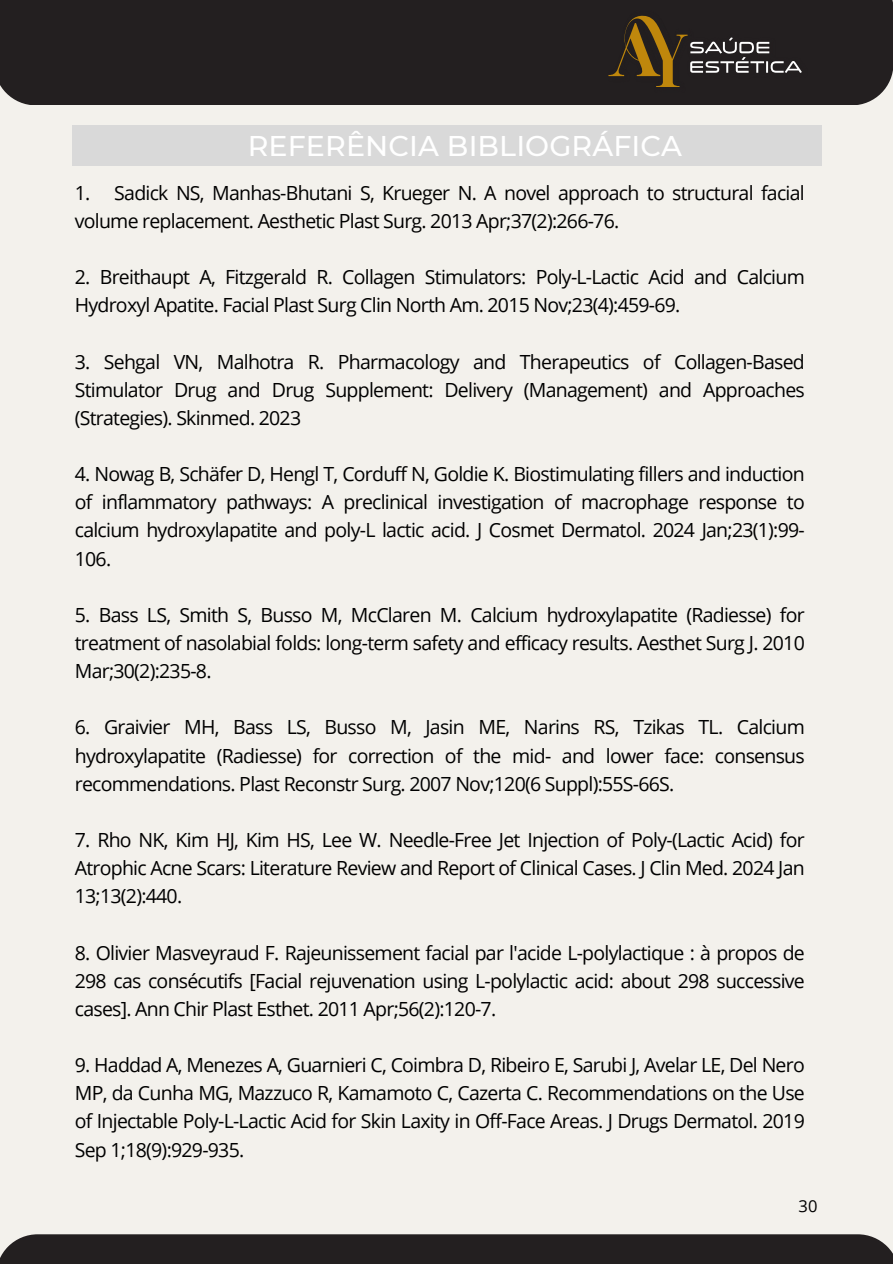
<style>
.page{position:relative;width:893px;height:1264px;background:#fff}
.page>*{position:absolute;margin:0;border:0;box-sizing:border-box;transform-origin:0 0}
.t1{font:500 28.5px "Montserrat";letter-spacing:.005em;color:#fff}
.t2{font:19.5px/28.2px "Open Sans";letter-spacing:-.035em;color:#000;text-align:justify}
.t3{font:16.5px "Open Sans";color:#000}
</style>
<div class="page">
<div style="left:0;top:0;width:892px;height:1263px;background:#f3f1ec"></div>
<div style="left:0;top:1234px;width:892px;height:29px;background:#231f20"></div>
<div style="left:0;top:0;width:892px;height:105px;background:#231f20"></div>
<div style="left:608px;top:11px;width:199px;height:81px;background:#231f20"></div>
<img style="left:608px;top:11px;width:83px;height:5px">
<svg style="left:608px;top:16px;width:193px;height:71px;background:#41372b"></svg>
<div style="left:72px;top:125px;width:749px;height:41px;background:#d9d9d9"></div>
<p class="t1" style="left:248px;top:128px;width:436px">REFERÊNCIA BIBLIOGRÁFICA</p>
<h1 class="t2" style="left:75px;top:178px;width:731px">1. Sadick NS, Manhas-Bhutani S, Krueger N. A novel approach to structural facial volume replacement. Aesthetic Plast Surg. 2013 Apr;37(2):266-76.</h1>
<p class="t2" style="left:75px;top:262px;width:731px">2. Breithaupt A, Fitzgerald R. Collagen Stimulators: Poly-L-Lactic Acid and Calcium<br>Hydroxyl Apatite. Facial Plast Surg Clin North Am. 2015 Nov;23(4):459-69.</p>
<p class="t2" style="left:75px;top:347px;width:731px">3. Sehgal VN, Malhotra R. Pharmacology and Therapeutics of Collagen-Based Stimulator Drug and Drug Supplement: Delivery (Management) and Approaches (Strategies). Skinmed. 2023</p>
<p class="t2" style="left:75px;top:459px;width:731px">4. Nowag B, Schäfer D, Hengl T, Corduff N, Goldie K. Biostimulating fillers and induction of inflammatory pathways: A preclinical investigation of macrophage response to calcium hydroxylapatite and poly-L lactic acid. J Cosmet Dermatol. 2024 Jan;23(1):99- 106.</p>
<p class="t2" style="left:75px;top:600px;width:731px">5. Bass LS, Smith S, Busso M, McClaren M. Calcium hydroxylapatite (Radiesse) for treatment of nasolabial folds: long-term safety and efficacy results. Aesthet Surg J. 2010<br>Mar;30(2):235-8.</p>
<p class="t2" style="left:75px;top:712px;width:731px">6. Graivier MH, Bass LS, Busso M, Jasin ME, Narins RS, Tzikas TL. Calcium hydroxylapatite (Radiesse) for correction of the mid- and lower face: consensus recommendations. Plast Reconstr Surg. 2007 Nov;120(6 Suppl):55S-66S.</p>
<p class="t2" style="left:75px;top:825px;width:731px">7. Rho NK, Kim HJ, Kim HS, Lee W. Needle-Free Jet Injection of Poly-(Lactic Acid) for Atrophic Acne Scars: Literature Review and Report of Clinical Cases. J Clin Med. 2024 Jan 13;13(2):440.</p>
<p class="t2" style="left:75px;top:937px;width:731px">8. Olivier Masveyraud F. Rajeunissement facial par l'acide L-polylactique : à propos de 298 cas consécutifs [Facial rejuvenation using L-polylactic acid: about 298 successive cases]. Ann Chir Plast Esthet. 2011 Apr;56(2):120-7.</p>
<p class="t2" style="left:75px;top:1050px;width:731px">9. Haddad A, Menezes A, Guarnieri C, Coimbra D, Ribeiro E, Sarubi J, Avelar LE, Del Nero MP, da Cunha MG, Mazzuco R, Kamamoto C, Cazerta C. Recommendations on the Use of Injectable Poly-L-Lactic Acid for Skin Laxity in Off-Face Areas. J Drugs Dermatol. 2019<br>Sep 1;18(9):929-935.</p>
<p class="t3" style="left:798px;top:1193px;width:20px">30</p>
</div>
